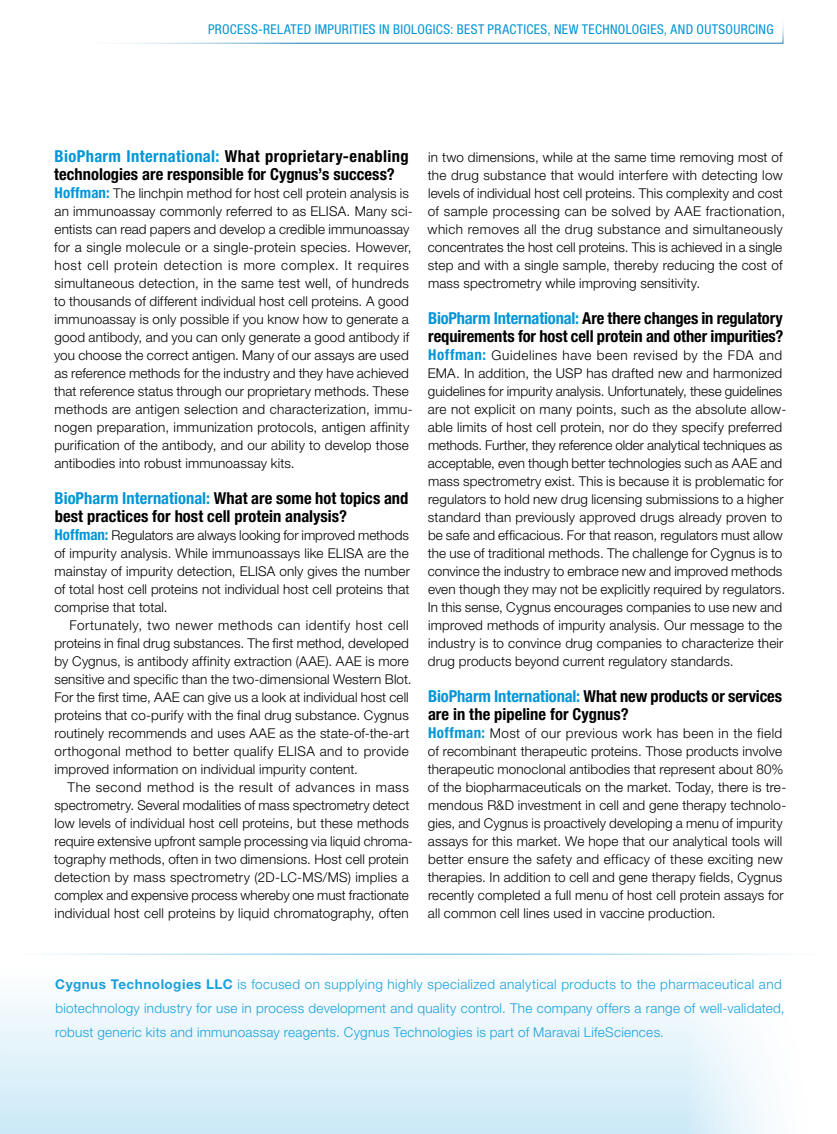
<style>
.page{position:relative;width:837px;height:1134px;background:#fff}
.page>*{position:absolute;margin:0;border:0;box-sizing:border-box;transform-origin:0 0}
.DD_1_Question{font:700 condensed 16.5px/18px "Helvetica Neue LT Std";color:#000}
.DD_1_Question-2{font:700 condensed 16.5px/18px "Helvetica Neue LT Std";letter-spacing:.02em;color:#000}
.DD_2_Answer{font:300 13.5px/18px "Helvetica Neue LT Std";letter-spacing:.01em;color:#000}
.text{font:300 13.5px/18px "Helvetica Neue LT Std";letter-spacing:.01em;color:#000}
.t1{font:300 13.5px/24px "Helvetica Neue LT Std";letter-spacing:.02em;color:#0095d7}
.page_header{font:condensed 13.5px "Helvetica Neue LT Std";letter-spacing:.025em;color:#0095d7}
.s1{color:#0095d7}
.s2{font-weight:700;font-stretch:condensed;font-size:15px;color:#0095d7}
.s3{font-weight:700}
</style>
<div class="page">
<hr style="left:0;top:0;width:1px;height:284px;background:#0095d7">
<svg style="left:0;top:954px;width:796px;height:180px"></svg>
<p class="page_header" style="left:208px;top:21px;width:567px">PROCESS-RELATED IMPURITIES IN BIOLOGICS: BEST PRACTICES, NEW TECHNOLOGIES, AND OUTSOURCING</p>
<p class="DD_1_Question-2" style="left:54px;top:147px;width:356px"><span class="s1">BioPharm International:</span> What proprietary-enabling technologies are responsible for Cygnus’s success?</p>
<p class="DD_2_Answer" style="left:54px;top:184px;width:360px"><span class="s2">Hoffman:</span> The linchpin method for host cell protein analysis is an immunoassay commonly referred to as ELISA. Many sci&shy;entists can read papers and develop a credible immunoassay for a single molecule or a single-protein species. However, host cell protein detection is more complex. It requires simultaneous detection, in the same test well, of hundreds to thousands of different individual host cell proteins. A good immunoassay is only possible if you know how to generate a good antibody, and you can only generate a good antibody if you choose the correct antigen. Many of our assays are used as reference methods for the industry and they have achieved that reference status through our proprietary methods. These methods are antigen selection and characterization, immu&shy;nogen preparation, immunization protocols, antigen affinity purification of the antibody, and our ability to develop those antibodies into robust immunoassay kits.</p>
<p class="DD_1_Question" style="left:55px;top:489px;width:355px"><span class="s1">BioPharm International:</span> What are some hot topics and best practices for host cell protein analysis?</p>
<p class="DD_2_Answer" style="left:54px;top:526px;width:357px;text-align:justify"><span class="s2">Hoffman:</span> Regulators are always looking for improved methods of impurity analysis. While immunoassays like ELISA are the mainstay of impurity detection, ELISA only gives the number of total host cell proteins not individual host cell proteins that comprise that total.</p>
<p class="text" style="left:54px;top:616px;width:359px;text-indent:15px">Fortunately, two newer methods can identify host cell proteins in final drug substances. The first method, developed by Cygnus, is antibody affinity extraction (AAE). AAE is more sensitive and specific than the two-dimensional Western Blot.<br>For the first time, AAE can give us a look at individual host cell proteins that co-purify with the final drug substance. Cygnus routinely recommends and uses AAE as the state-of-the-art orthogonal method to better qualify ELISA and to provide improved information on individual impurity content.</p>
<p class="text" style="left:54px;top:778px;width:360px;text-indent:13px">The second method is the result of advances in mass spectrometry. Several modalities of mass spectrometry detect low levels of individual host cell proteins, but these methods require extensive upfront sample processing via liquid chroma&shy;tography methods, often in two dimensions. Host cell protein detection by mass spectrometry (2D-LC-MS/MS) implies a complex and expensive process whereby one must fractionate individual host cell proteins by liquid chromatography, often</p>
<p class="text" style="left:428px;top:148px;width:359px">in two dimensions, while at the same time removing most of the drug substance that would interfere with detecting low levels of individual host cell proteins. This complexity and cost of sample processing can be solved by AAE fractionation, which removes all the drug substance and simultaneously concentrates the host cell proteins. This is achieved in a single step and with a single sample, thereby reducing the cost of mass spectrometry while improving sensitivity.</p>
<p class="DD_1_Question" style="left:428px;top:309px;width:357px"><span class="s1">BioPharm International:</span> Are there changes in regulatory requirements for host cell protein and other impurities?</p>
<p class="DD_2_Answer" style="left:428px;top:346px;width:360px"><span class="s2">Hoffman:</span> Guidelines have been revised by the FDA and EMA. In addition, the USP has drafted new and harmonized guidelines for impurity analysis. Unfortunately, these guidelines are not explicit on many points, such as the absolute allow&shy;able limits of host cell protein, nor do they specify preferred methods. Further, they reference older analytical techniques as acceptable, even though better technologies such as AAE and mass spectrometry exist. This is because it is problematic for regulators to hold new drug licensing submissions to a higher standard than previously approved drugs already proven to be safe and efficacious. For that reason, regulators must allow the use of traditional methods. The challenge for Cygnus is to convince the industry to embrace new and improved methods even though they may not be explicitly required by regulators.<br>In this sense, Cygnus encourages companies to use new and improved methods of impurity analysis. Our message to the industry is to convince drug companies to characterize their drug products beyond current regulatory standards.</p>
<p class="DD_1_Question" style="left:428px;top:687px;width:356px"><span class="s1">BioPharm International:</span> What new products or services are in the pipeline for Cygnus?</p>
<p class="DD_2_Answer" style="left:428px;top:724px;width:360px"><span class="s2">Hoffman:</span> Most of our previous work has been in the field of recombinant therapeutic proteins. Those products involve therapeutic monoclonal antibodies that represent about 80% of the biopharmaceuticals on the market. Today, there is tre&shy;mendous R&amp;D investment in cell and gene therapy technolo&shy;gies, and Cygnus is proactively developing a menu of impurity assays for this market. We hope that our analytical tools will better ensure the safety and efficacy of these exciting new therapies. In addition to cell and gene therapy fields, Cygnus recently completed a full menu of host cell protein assays for all common cell lines used in vaccine production.</p>
<p class="t1" style="left:55px;top:972px;width:731px"><span class="s3">Cygnus Technologies LLC</span> is focused on supplying highly specialized analytical products to the pharmaceutical and biotechnology industry for use in process development and quality control. The company offers a range of well-validated, robust generic kits and immunoassay reagents. Cygnus Technologies is part of Maravai LifeSciences.</p>
</div>
